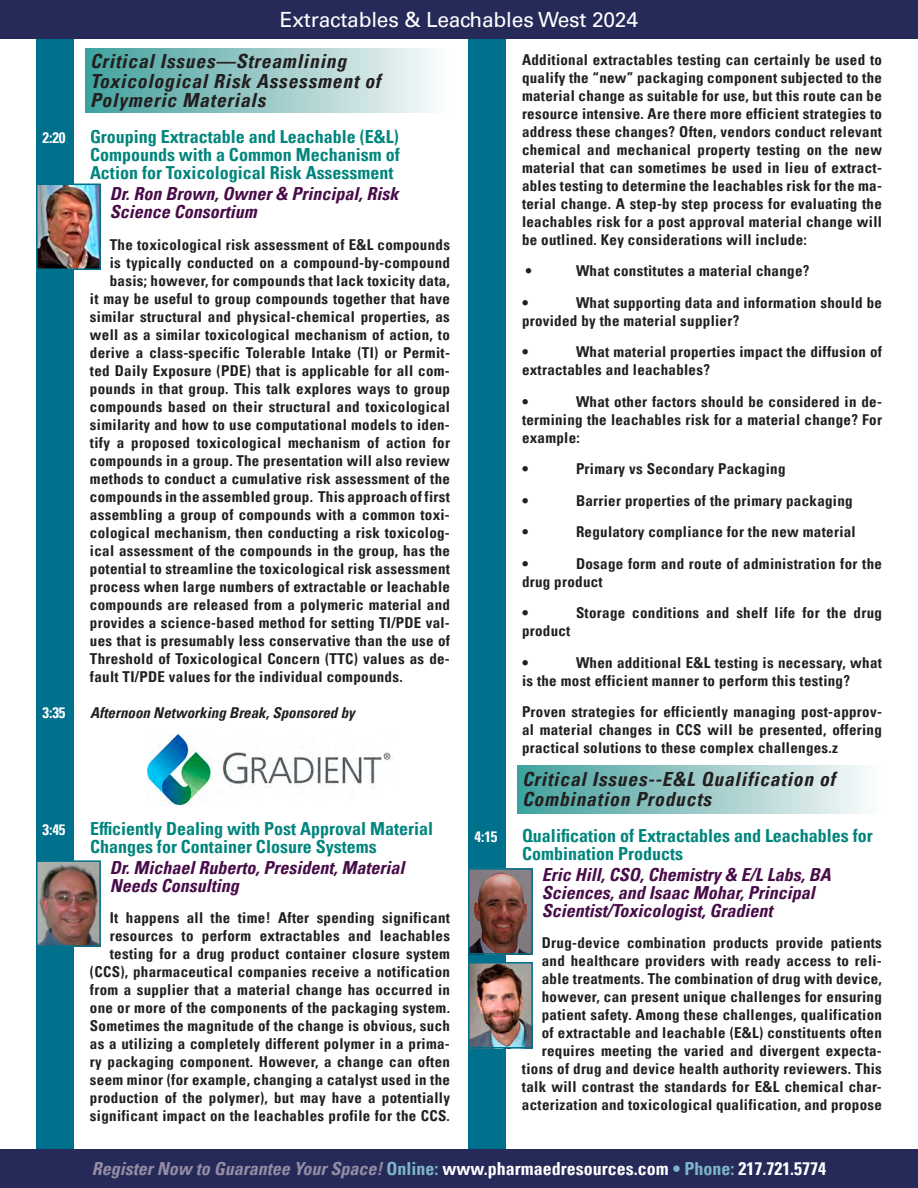
<style>
.page{position:relative;width:918px;height:1188px;background:#fff}
.page>*{position:absolute;margin:0;border:0;box-sizing:border-box;transform-origin:0 0}
.t1{font:21px "Univers LT Pro 55 Roman";letter-spacing:-.01em;color:#fff}
.t2{font:italic 700 condensed 19.5px/19.5px "Univers LT Pro";letter-spacing:.04em;color:#231f20}
.t3{font:700 condensed 18px/18px "Univers LT Pro";color:#00857c}
.Speaker{font:italic 700 condensed 18px/18px "Univers LT Pro";color:#480c49}
.t4{font:700 condensed 18px "Univers LT Pro";color:#fff}
.body_copy{font:700 condensed 15px/18px "Univers LT Pro";letter-spacing:.02em;color:#231f20}
.t5{font:italic 700 condensed 15px "Univers LT Pro";color:#231f20}
.t6{font:700 condensed 15px "Univers LT Pro";color:#fff}
.s1{font-style:italic;color:#938ca4}
.s2{color:#7eb6c9}
</style>
<div class="page">
<div style="left:36px;top:0;width:37px;height:1188px;background:#00718c"></div>
<div style="left:468px;top:0;width:37px;height:1188px;background:#00718c"></div>
<div style="left:0;top:0;width:918px;height:39px;background:#262a59"></div>
<div style="left:0;top:1149px;width:918px;height:39px;background:#262a59"></div>
<div style="left:518px;top:766px;width:364px;height:48px;background:linear-gradient(to right,#41a09c,#fbfafa)"></div>
<div style="left:86px;top:48px;width:364px;height:64px;background:linear-gradient(to right,#41a09c,#fbfafa)"></div>
<img style="left:39px;top:187px;width:59px;height:80px">
<div style="left:36px;top:184px;width:65px;height:86px;border:2px solid #00718c"></div>
<img style="left:39px;top:863px;width:59px;height:81px">
<div style="left:36px;top:860px;width:65px;height:87px;border:2px solid #00718c"></div>
<img style="left:471px;top:965px;width:59px;height:80px">
<div style="left:468px;top:962px;width:65px;height:86px;border:2px solid #00718c"></div>
<img style="left:148px;top:735px;width:243px;height:71px">
<img style="left:471px;top:871px;width:59px;height:81px">
<div style="left:468px;top:868px;width:65px;height:87px;border:2px solid #00718c"></div>
<h1 class="t1" style="left:280px;top:5px;width:360px">Extractables &amp; Leachables West 2024</h1>
<p class="body_copy" style="left:522px;top:50px;width:362px;text-align:justify">Additional extractables testing can certainly be used to qualify the “new” packaging component subjected to the material change as suitable for use, but this route can be resource intensive. Are there more efficient strategies to address these changes? Often, vendors conduct relevant chemical and mechanical property testing on the new material that can sometimes be used in lieu of extract&shy;ables testing to determine the leachables risk for the ma&shy;terial change. A step-by step process for evaluating the leachables risk for a post approval material change will be outlined. Key considerations will include:</p>
<p class="body_copy" style="left:526px;top:262px;width:8px">•</p>
<p class="body_copy" style="left:576px;top:262px;width:235px">What constitutes a material change?</p>
<p class="body_copy" style="left:522px;top:293px;width:8px">•</p>
<p class="t2" style="left:90px;top:51px;width:292px">Critical Issues—Streamlining<br>Toxicological Risk Assessment of<br>Polymeric Materials</p>
<p class="t6" style="left:42px;top:129px;width:25px">2:20</p>
<p class="t3" style="left:90px;top:127px;width:311px;text-align:justify">Grouping Extractable and Leachable (E&amp;L)<br>Compounds with a Common Mechanism of Action for Toxicological Risk Assessment</p>
<p class="Speaker" style="left:110px;top:184px;width:290px">Dr. Ron Brown, Owner &amp; Principal, Risk<br>Science Consortium</p>
<p class="body_copy" style="left:110px;top:235px;width:342px">The toxicological risk assessment of E&amp;L compounds</p>
<p class="body_copy" style="left:110px;top:253px;width:342px">is typically conducted on a compound-by-compound</p>
<p class="body_copy" style="left:110px;top:271px;width:342px">basis; however, for compounds that lack toxicity data,</p>
<p class="body_copy" style="left:90px;top:289px;width:362px">it may be useful to group compounds together that have</p>
<p class="body_copy" style="left:90px;top:307px;width:361px">similar structural and physical-chemical properties, as</p>
<p class="body_copy" style="left:90px;top:325px;width:361px">well as a similar toxicological mechanism of action, to</p>
<p class="body_copy" style="left:90px;top:343px;width:362px">derive a class-specific Tolerable Intake (TI) or Permit-</p>
<p class="body_copy" style="left:90px;top:361px;width:362px">ted Daily Exposure (PDE) that is applicable for all com-</p>
<p class="body_copy" style="left:90px;top:379px;width:362px">pounds in that group. This talk explores ways to group</p>
<p class="body_copy" style="left:90px;top:397px;width:362px">compounds based on their structural and toxicological</p>
<p class="body_copy" style="left:90px;top:415px;width:362px">similarity and how to use computational models to iden-</p>
<p class="body_copy" style="left:90px;top:433px;width:362px">tify a proposed toxicological mechanism of action for</p>
<p class="body_copy" style="left:90px;top:451px;width:361px">compounds in a group. The presentation will also review</p>
<p class="body_copy" style="left:90px;top:469px;width:362px">methods to conduct a cumulative risk assessment of the</p>
<p class="body_copy" style="left:90px;top:487px;width:361px">compounds in the assembled group. This approach of first</p>
<p class="body_copy" style="left:90px;top:505px;width:361px">assembling a group of compounds with a common toxi-</p>
<p class="body_copy" style="left:90px;top:523px;width:362px">cological mechanism, then conducting a risk toxicolog-</p>
<p class="body_copy" style="left:90px;top:541px;width:362px">ical assessment of the compounds in the group, has the</p>
<p class="body_copy" style="left:90px;top:559px;width:362px">potential to streamline the toxicological risk assessment</p>
<p class="body_copy" style="left:90px;top:577px;width:362px">process when large numbers of extractable or leachable</p>
<p class="body_copy" style="left:90px;top:595px;width:362px">compounds are released from a polymeric material and</p>
<p class="body_copy" style="left:90px;top:613px;width:361px">provides a science-based method for setting TI/PDE val-</p>
<p class="body_copy" style="left:90px;top:631px;width:362px">ues that is presumably less conservative than the use of</p>
<p class="body_copy" style="left:90px;top:649px;width:361px">Threshold of Toxicological Concern (TTC) values as de-</p>
<p class="body_copy" style="left:90px;top:667px;width:314px">fault TI/PDE values for the individual compounds.</p>
<p class="t6" style="left:42px;top:703px;width:25px">3:35</p>
<p class="t5" style="left:90px;top:703px;width:266px">Afternoon Networking Break, Sponsored by</p>
<p class="body_copy" style="left:522px;top:293px;width:361px;text-indent:54px">What supporting data and information should be provided by the material supplier?</p>
<p class="body_copy" style="left:522px;top:343px;width:8px">•</p>
<p class="body_copy" style="left:522px;top:343px;width:362px;text-indent:54px">What material properties impact the diffusion of extractables and leachables?</p>
<p class="body_copy" style="left:522px;top:392px;width:8px">•</p>
<p class="body_copy" style="left:522px;top:392px;width:362px;text-align:justify;text-indent:54px">What other factors should be considered in de&shy;termining the leachables risk for a material change? For example:</p>
<p class="body_copy" style="left:522px;top:460px;width:8px">•</p>
<p class="body_copy" style="left:576px;top:460px;width:211px">Primary vs Secondary Packaging</p>
<p class="body_copy" style="left:522px;top:491px;width:8px">•</p>
<p class="body_copy" style="left:576px;top:491px;width:278px">Barrier properties of the primary packaging</p>
<p class="body_copy" style="left:522px;top:523px;width:8px">•</p>
<p class="body_copy" style="left:576px;top:523px;width:281px">Regulatory compliance for the new material</p>
<p class="body_copy" style="left:522px;top:554px;width:8px">•</p>
<p class="body_copy" style="left:522px;top:554px;width:362px;text-indent:54px">Dosage form and route of administration for the drug product</p>
<p class="body_copy" style="left:522px;top:604px;width:8px">•</p>
<p class="body_copy" style="left:576px;top:604px;width:307px">Storage conditions and shelf life for the drug</p>
<p class="body_copy" style="left:522px;top:622px;width:50px">product</p>
<p class="body_copy" style="left:522px;top:653px;width:8px">•</p>
<p class="body_copy" style="left:522px;top:653px;width:361px;text-indent:54px">When additional E&amp;L testing is necessary, what is the most efficient manner to perform this testing?</p>
<p class="body_copy" style="left:522px;top:703px;width:361px;text-align:justify">Proven strategies for efficiently managing post-approv&shy;al material changes in CCS will be presented, offering practical solutions to these complex challenges.z</p>
<p class="t2" style="left:522px;top:769px;width:314px">Critical Issues--E&amp;L Qualification of<br>Combination Products</p>
<p class="t6" style="left:42px;top:820px;width:25px">3:45</p>
<p class="t3" style="left:90px;top:819px;width:345px">Efficiently Dealing with Post Approval Material<br>Changes for Container Closure Systems</p>
<p class="Speaker" style="left:110px;top:858px;width:296px">Dr. Michael Ruberto, President, Material<br>Needs Consulting</p>
<p class="body_copy" style="left:90px;top:909px;width:362px;text-align:right">It happens all the time! After spending significant resources to perform extractables and leachables testing for a drug product container closure system (CCS), pharmaceutical companies receive a notification from a supplier that a material change has occurred in one or more of the components of the packaging system.<br>Sometimes the magnitude of the change is obvious, such as a utilizing a completely different polymer in a prima&shy;ry packaging component. However, a change can often seem minor (for example, changing a catalyst used in the production of the polymer), but may have a potentially significant impact on the leachables profile for the CCS.</p>
<p class="t6" style="left:474px;top:827px;width:25px">4:15</p>
<p class="t3" style="left:522px;top:826px;width:352px">Qualification of Extractables and Leachables for<br>Combination Products</p>
<p class="Speaker" style="left:542px;top:865px;width:290px">Eric Hill, CSO, Chemistry &amp; E/L Labs, BA<br>Sciences, and Isaac Mohar, Principal<br>Scientist/Toxicologist, Gradient</p>
<p class="body_copy" style="left:522px;top:934px;width:362px;text-align:right">Drug-device combination products provide patients and healthcare providers with ready access to reli&shy;able treatments. The combination of drug with device, however, can present unique challenges for ensuring patient safety. Among these challenges, qualification<br>of extractable and leachable (E&amp;L) constituents often requires meeting the varied and divergent expecta&shy;tions of drug and device health authority reviewers. This talk will contrast the standards for E&amp;L chemical char&shy;acterization and toxicological qualification, and propose</p>
<p class="t4" style="left:92px;top:1158px;width:736px"><span class="s1">Register Now to Guarantee Your Space!</span> <span class="s2">Online:</span> www.pharmaedresources.com <span class="s2">• Phone:</span> 217.721.5774</p>
</div>
